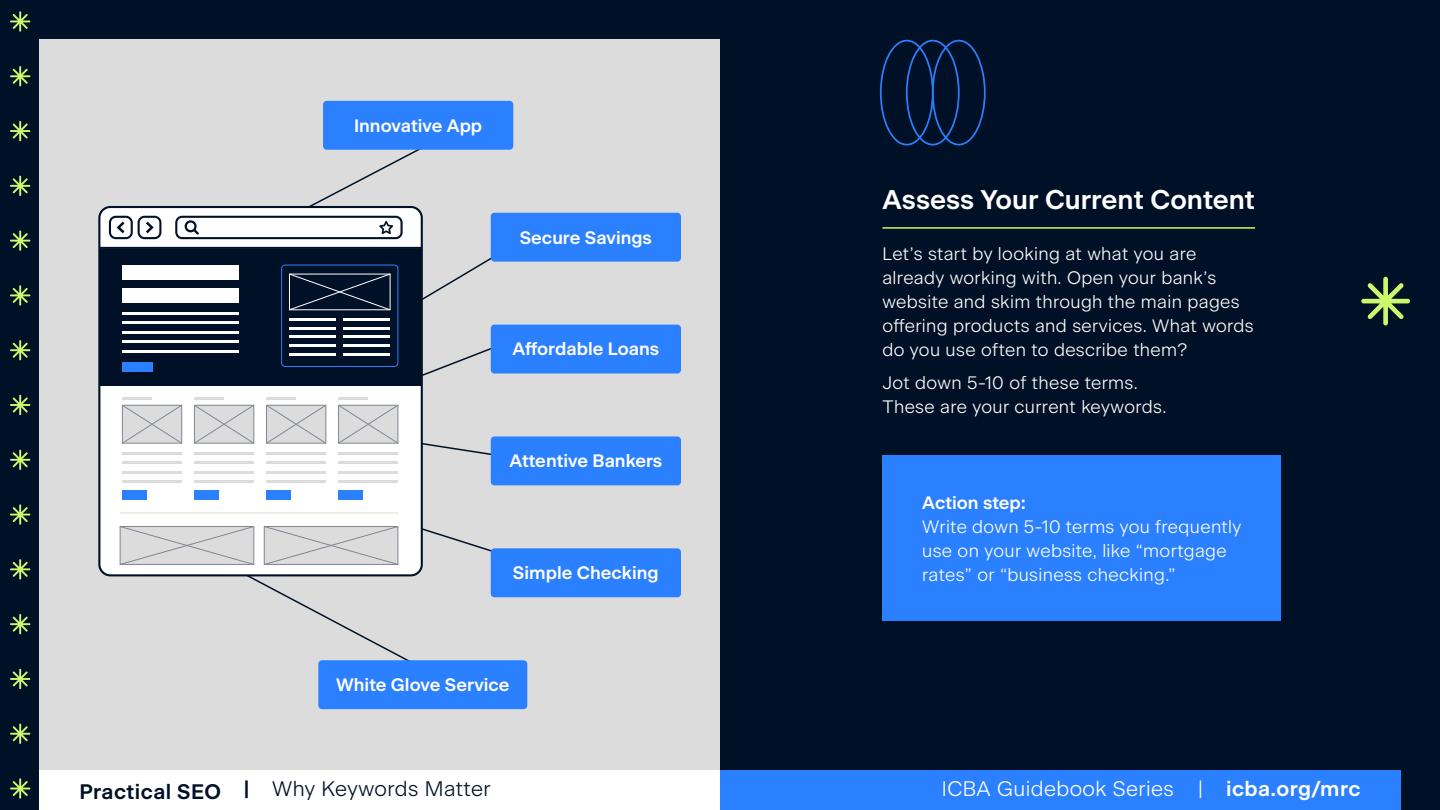
<style>
.page{position:relative;width:1440px;height:810px;background:#001026}
.page>*{position:absolute;margin:0;border:0;box-sizing:border-box;transform-origin:0 0}
.t1{font:600 27px "Beausite Classic";color:#fff}
.t2{font:300 21px "Beausite Classic";letter-spacing:.02em;color:#fff}
.t3{font:300 21px "Beausite Classic";letter-spacing:.02em;color:#001026}
.t4{font:300 18px/24px "Beausite Classic";letter-spacing:.02em;color:#fff}
.t5{font:600 18px "Beausite Classic";color:#fff}
.s1{font-weight:600}
</style>
<div class="page">
<div style="left:40px;top:770px;width:680px;height:40px;background:#fff"></div>
<div style="left:720px;top:770px;width:680px;height:40px;background:#2b80ff"></div>
<svg style="left:880px;top:40px;width:106px;height:106px"></svg>
<hr style="left:882px;top:227px;width:373px;height:2px;background:#ccf86e">
<div style="left:882px;top:455px;width:399px;height:166px;background:#2b80ff"></div>
<div style="left:40px;top:40px;width:680px;height:730px;background:#dcdcdc"></div>
<div style="left:491px;top:325px;width:190px;height:49px;background:#2b80ff;border-radius:4px"></div>
<div style="left:491px;top:436px;width:190px;height:49px;background:#2b80ff;border-radius:4px"></div>
<div style="left:491px;top:548px;width:190px;height:49px;background:#2b80ff;border-radius:4px"></div>
<div style="left:491px;top:213px;width:190px;height:49px;background:#2b80ff;border-radius:4px"></div>
<div style="left:318px;top:660px;width:209px;height:49px;background:#2b80ff;border-radius:4px"></div>
<div style="left:323px;top:101px;width:190px;height:49px;background:#2b80ff;border-radius:4px"></div>
<svg style="left:98px;top:206px;width:325px;height:370px;background:#d1d4d8"></svg>
<svg style="left:109px;top:216px;width:52px;height:23px"></svg>
<div style="left:100px;top:249px;width:321px;height:136px;background:#001026"></div>
<hr style="left:122px;top:340px;width:117px;height:3px;background:#fff">
<hr style="left:122px;top:331px;width:117px;height:3px;background:#fff">
<hr style="left:122px;top:321px;width:117px;height:3px;background:#fff">
<hr style="left:122px;top:312px;width:117px;height:2px;background:#fff">
<div style="left:122px;top:288px;width:117px;height:15px;background:#fff"></div>
<div style="left:122px;top:265px;width:117px;height:15px;background:#fff"></div>
<svg style="left:175px;top:139px;width:350px;height:181px"></svg>
<hr style="left:344px;top:336px;width:46px;height:2px;background:#fff">
<hr style="left:344px;top:327px;width:46px;height:3px;background:#fff">
<hr style="left:344px;top:318px;width:46px;height:3px;background:#fff">
<hr style="left:289px;top:336px;width:47px;height:2px;background:#fff">
<hr style="left:289px;top:327px;width:47px;height:3px;background:#fff">
<hr style="left:289px;top:318px;width:47px;height:3px;background:#fff">
<svg style="left:119px;top:342px;width:428px;height:338px"></svg>
<hr style="left:120px;top:513px;width:278px;height:1px;background:#dcdcdc">
<svg style="left:1361px;top:277px;width:49px;height:48px"></svg>
<svg style="left:10px;top:778px;width:20px;height:21px"></svg>
<svg style="left:10px;top:724px;width:20px;height:20px"></svg>
<svg style="left:10px;top:669px;width:20px;height:20px"></svg>
<svg style="left:10px;top:614px;width:20px;height:20px"></svg>
<svg style="left:10px;top:559px;width:20px;height:21px"></svg>
<svg style="left:10px;top:504px;width:20px;height:21px"></svg>
<svg style="left:10px;top:450px;width:20px;height:20px"></svg>
<svg style="left:10px;top:395px;width:20px;height:20px"></svg>
<svg style="left:10px;top:340px;width:20px;height:20px"></svg>
<svg style="left:10px;top:285px;width:20px;height:21px"></svg>
<svg style="left:10px;top:230px;width:20px;height:21px"></svg>
<svg style="left:10px;top:176px;width:20px;height:20px"></svg>
<svg style="left:10px;top:121px;width:20px;height:20px"></svg>
<svg style="left:10px;top:66px;width:20px;height:20px"></svg>
<svg style="left:10px;top:11px;width:20px;height:21px"></svg>
<p class="t5" style="left:354px;top:112px;width:130px">Innovative App</p>
<p class="t5" style="left:520px;top:223px;width:134px">Secure Savings</p>
<p class="t5" style="left:512px;top:335px;width:148px">Affordable Loans</p>
<p class="t5" style="left:509px;top:447px;width:154px">Attentive Bankers</p>
<p class="t5" style="left:513px;top:559px;width:147px">Simple Checking</p>
<p class="t5" style="left:336px;top:671px;width:175px">White Glove Service</p>
<h1 class="t1" style="left:882px;top:179px;width:374px">Assess Your Current Content</h1>
<p class="t4" style="left:882px;top:240px;width:373px">Let’s start by looking at what you are already working with. Open your bank’s website and skim through the main pages offering products and services. What words do you use often to describe them?</p>
<p class="t4" style="left:882px;top:369px;width:285px">Jot down 5-10 of these terms.<br>These are your current keywords.</p>
<p class="t5" style="left:922px;top:489px;width:105px">Action step:</p>
<p class="t4" style="left:922px;top:513px;width:321px">Write down 5-10 terms you frequently use on your website, like “mortgage rates” or “business checking.”</p>
<p class="t3" style="left:80px;top:773px;width:413px"><span class="s1">Practical SEO |</span> Why Keywords Matter</p>
<p class="t2" style="left:942px;top:773px;width:420px">ICBA Guidebook Series | <span class="s1">icba.org/mrc</span></p>
</div>
